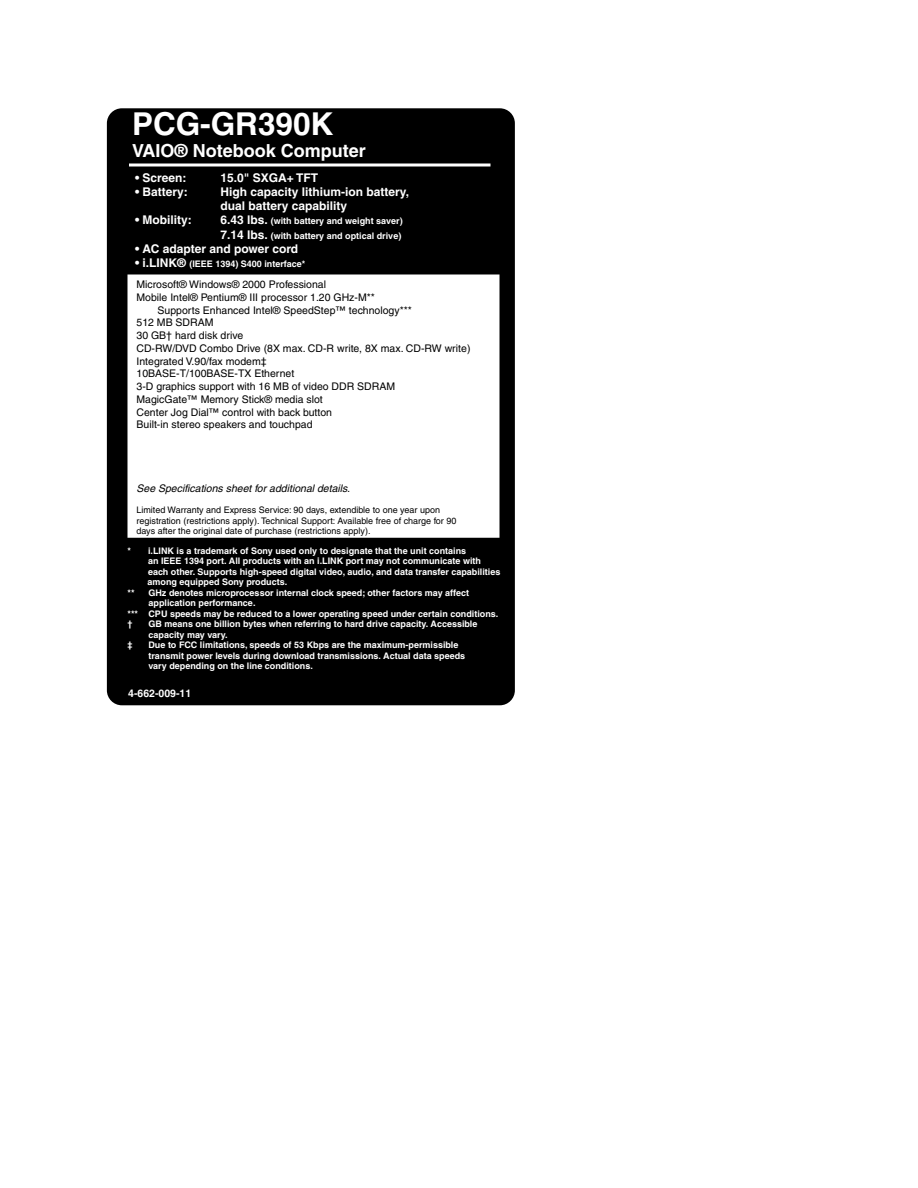
<style>
.page{position:relative;width:918px;height:1188px;background:#fff}
.page>*{position:absolute;margin:0;border:0;box-sizing:border-box;transform-origin:0 0}
.t1{font:700 31.5px "Helvetica";color:#fff}
.t2{font:700 18px "Helvetica";color:#fff}
.t3{font:700 12px/14.2px "Helvetica";color:#fff}
.t4{font:10.5px "Helvetica";color:#000}
.t5{font:italic 10.5px "Helvetica";color:#000}
.t6{font:700 10.5px "Helvetica";color:#fff}
.t7{font:700 9px/10.5px "Helvetica";color:#fff}
.t8{font:9px/10.5px "Helvetica";color:#000}
.s1{font-size:12px}
</style>
<div class="page">
<div style="left:108px;top:110px;width:405px;height:594px;background:#000;border-radius:14px"></div>
<div style="left:107px;top:108px;width:408px;height:597px;border:3px solid #000;border-radius:14px"></div>
<hr style="left:129px;top:164px;width:361px;height:2px;background:#fff">
<div style="left:128px;top:274px;width:372px;height:264px;background:#fff;border:3px solid #fff"></div>
<h1 class="t1" style="left:132px;top:105px;width:203px">PCG-GR390K</h1>
<h2 class="t2" style="left:132px;top:139px;width:235px">VAIO® Notebook Computer</h2>
<h3 class="t3" style="left:135px;top:170px;width:53px">• Screen:</h3>
<h3 class="t3" style="left:220px;top:170px;width:99px">15.0" SXGA+ TFT</h3>
<h3 class="t3" style="left:135px;top:184px;width:54px">• Battery:</h3>
<h3 class="t3" style="left:220px;top:184px;width:190px">High capacity lithium-ion battery, dual battery capability</h3>
<h3 class="t3" style="left:135px;top:213px;width:58px">• Mobility:</h3>
<p class="t7" style="left:220px;top:214px;width:184px;line-height:14.2px"><span class="s1">6.43 lbs.</span> (with battery and weight saver)<br><span class="s1">7.14 lbs.</span> (with battery and optical drive)</p>
<h3 class="t3" style="left:135px;top:241px;width:165px">• AC adapter and power cord</h3>
<p class="t7" style="left:135px;top:258px;width:172px"><span class="s1">• i.LINK®</span> (IEEE 1394) S400 interface*</p>
<p class="t4" style="left:136px;top:278px;width:191px">Microsoft® Windows® 2000 Professional</p>
<p class="t4" style="left:136px;top:291px;width:240px">Mobile Intel® Pentium® III processor 1.20 GHz-M**</p>
<p class="t4" style="left:158px;top:304px;width:256px">Supports Enhanced Intel® SpeedStep™ technology***</p>
<p class="t4" style="left:136px;top:316px;width:79px">512 MB SDRAM</p>
<p class="t4" style="left:136px;top:329px;width:108px">30 GB† hard disk drive</p>
<p class="t4" style="left:136px;top:342px;width:336px">CD-RW/DVD Combo Drive (8X max. CD-R write, 8X max. CD-RW write)</p>
<p class="t4" style="left:136px;top:355px;width:132px">Integrated V.90/fax modem‡</p>
<p class="t4" style="left:136px;top:367px;width:159px">10BASE-T/100BASE-TX Ethernet</p>
<p class="t4" style="left:136px;top:380px;width:260px">3-D graphics support with 16 MB of video DDR SDRAM</p>
<p class="t4" style="left:136px;top:393px;width:188px">MagicGate™ Memory Stick® media slot</p>
<p class="t4" style="left:136px;top:406px;width:197px">Center Jog Dial™ control with back button</p>
<p class="t4" style="left:136px;top:418px;width:178px">Built-in stereo speakers and touchpad</p>
<p class="t5" style="left:136px;top:482px;width:215px">See Specifications sheet for additional details.</p>
<p class="t8" style="left:136px;top:505px;width:321px">Limited Warranty and Express Service: 90 days, extendible to one year upon registration (restrictions apply). Technical Support: Available free of charge for 90 days after the original date of purchase (restrictions apply).</p>
<p class="t7" style="left:128px;top:545px;width:340px">* i.LINK is a trademark of Sony used only to designate that the unit contains</p>
<p class="t7" style="left:148px;top:555px;width:335px">an IEEE 1394 port. All products with an i.LINK port may not communicate with</p>
<p class="t7" style="left:148px;top:566px;width:354px">each other. Supports high-speed digital video, audio, and data transfer capabilities</p>
<p class="t7" style="left:148px;top:576px;width:141px">among equipped Sony products.</p>
<p class="t7" style="left:128px;top:587px;width:9px">**</p>
<p class="t7" style="left:148px;top:587px;width:322px">GHz denotes microprocessor internal clock speed; other factors may affect</p>
<p class="t7" style="left:148px;top:597px;width:109px">application performance.</p>
<p class="t7" style="left:128px;top:608px;width:372px">*** CPU speeds may be reduced to a lower operating speed under certain conditions.</p>
<p class="t7" style="left:128px;top:618px;width:7px">†</p>
<p class="t7" style="left:148px;top:618px;width:330px">GB means one billion bytes when referring to hard drive capacity. Accessible capacity may vary.</p>
<p class="t7" style="left:128px;top:639px;width:7px">‡</p>
<p class="t7" style="left:148px;top:639px;width:318px">Due to FCC limitations, speeds of 53 Kbps are the maximum-permissible transmit power levels during download transmissions. Actual data speeds vary depending on the line conditions.</p>
<p class="t6" style="left:128px;top:687px;width:65px">4-662-009-11</p>
</div>
